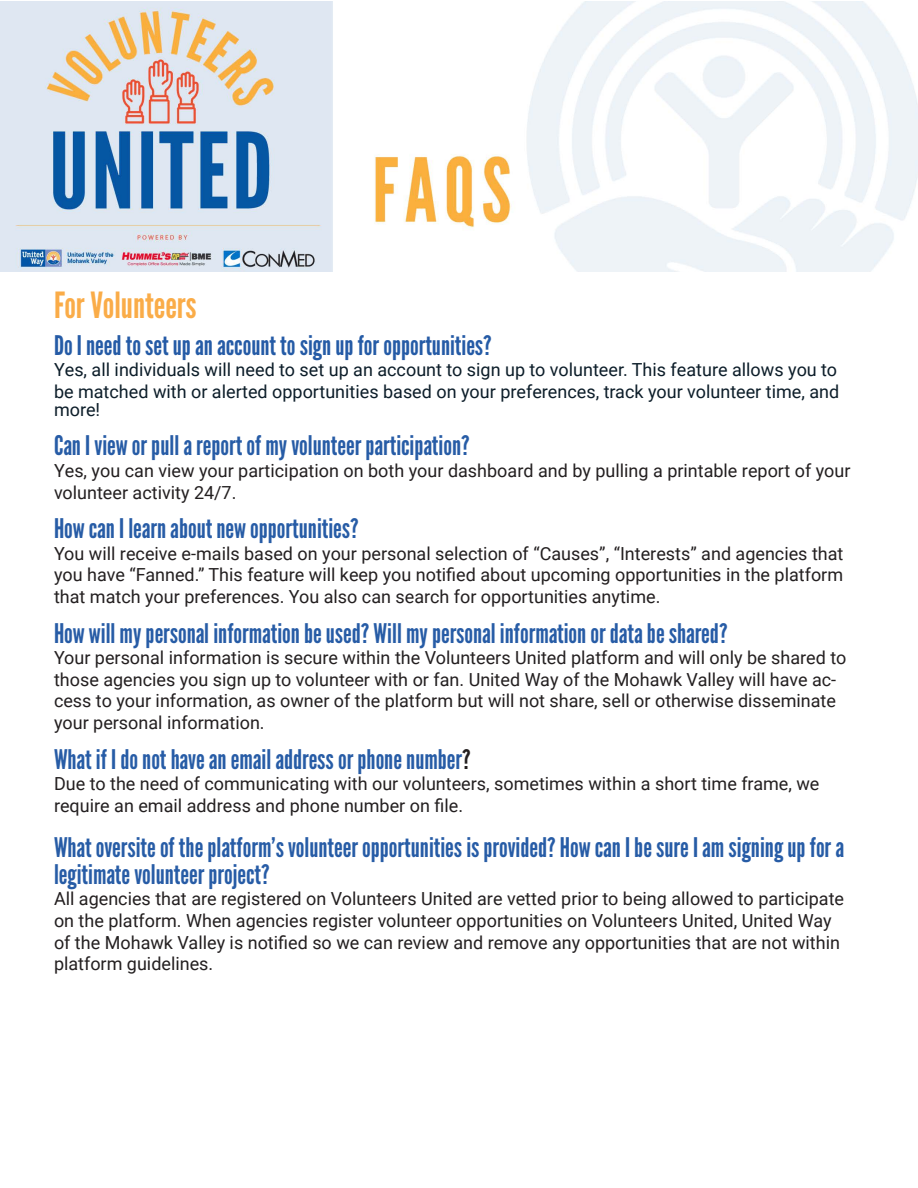
<style>
.page{position:relative;width:918px;height:1188px;background:#fff}
.page>*{position:absolute;margin:0;border:0;box-sizing:border-box;transform-origin:0 0}
.t1{font:36px "League Gothic";color:#faac48}
.t2{font:27px/27px "League Gothic";color:#275ca6}
.t3{font:27px "League Gothic";color:#255ba6}
.t4{font:18px/21.6px "Roboto";color:#231f20}
.t5{font:18px/21.6px "Roboto";color:#0c1d29}
.s1{color:#231f20}
</style>
<div class="page">
<img style="left:0;top:2px;width:918px;height:270px">
<h1 class="t1" style="left:54px;top:284px;width:144px">For Volunteers</h1>
<h2 class="t3" style="left:54px;top:329px;width:439px">Do I need to set up an account to sign up for opportunities?</h2>
<p class="t5" style="left:54px;top:358px;width:787px">Yes, all individuals will need to set up an account to sign up to volunteer. This feature allows you to be matched with or alerted opportunities based on your preferences, track your volunteer time, and</p>
<p class="t5" style="left:54px;top:398px;width:48px">more!</p>
<h2 class="t2" style="left:54px;top:432px;width:417px">Can I view or pull a report of my volunteer participation?</h2>
<p class="t4" style="left:54px;top:459px;width:798px">Yes, you can view your participation on both your dashboard and by pulling a printable report of your volunteer activity 24/7.</p>
<h2 class="t2" style="left:54px;top:515px;width:306px">How can I learn about new opportunities?</h2>
<p class="t4" style="left:54px;top:542px;width:791px;text-align:justify">You will receive e-mails based on your personal selection of “Causes”, “Interests” and agencies that you have “Fanned.” This feature will keep you notified about upcoming opportunities in the platform that match your preferences. You also can search for opportunities anytime.</p>
<h2 class="t2" style="left:54px;top:620px;width:675px">How will my personal information be used? Will my personal information or data be shared?</h2>
<p class="t4" style="left:54px;top:646px;width:794px">Your personal information is secure within the Volunteers United platform and will only be shared to those agencies you sign up to volunteer with or fan. United Way of the Mohawk Valley will have ac&shy;cess to your information, as owner of the platform but will not share, sell or otherwise disseminate your personal information.</p>
<h2 class="t2" style="left:54px;top:746px;width:418px">What if I do not have an email address or phone number<span class="s1">?</span></h2>
<p class="t4" style="left:54px;top:772px;width:767px">Due to the need of communicating with our volunteers, sometimes within a short time frame, we require an email address and phone number on file.</p>
<h2 class="t2" style="left:54px;top:834px;width:792px">What oversite of the platform’s volunteer opportunities is provided? How can I be sure I am signing up for a legitimate volunteer project?</h2>
<p class="t4" style="left:54px;top:888px;width:792px">All agencies that are registered on Volunteers United are vetted prior to being allowed to participate on the platform. When agencies register volunteer opportunities on Volunteers United, United Way of the Mohawk Valley is notified so we can review and remove any opportunities that are not within platform guidelines.</p>
</div>
